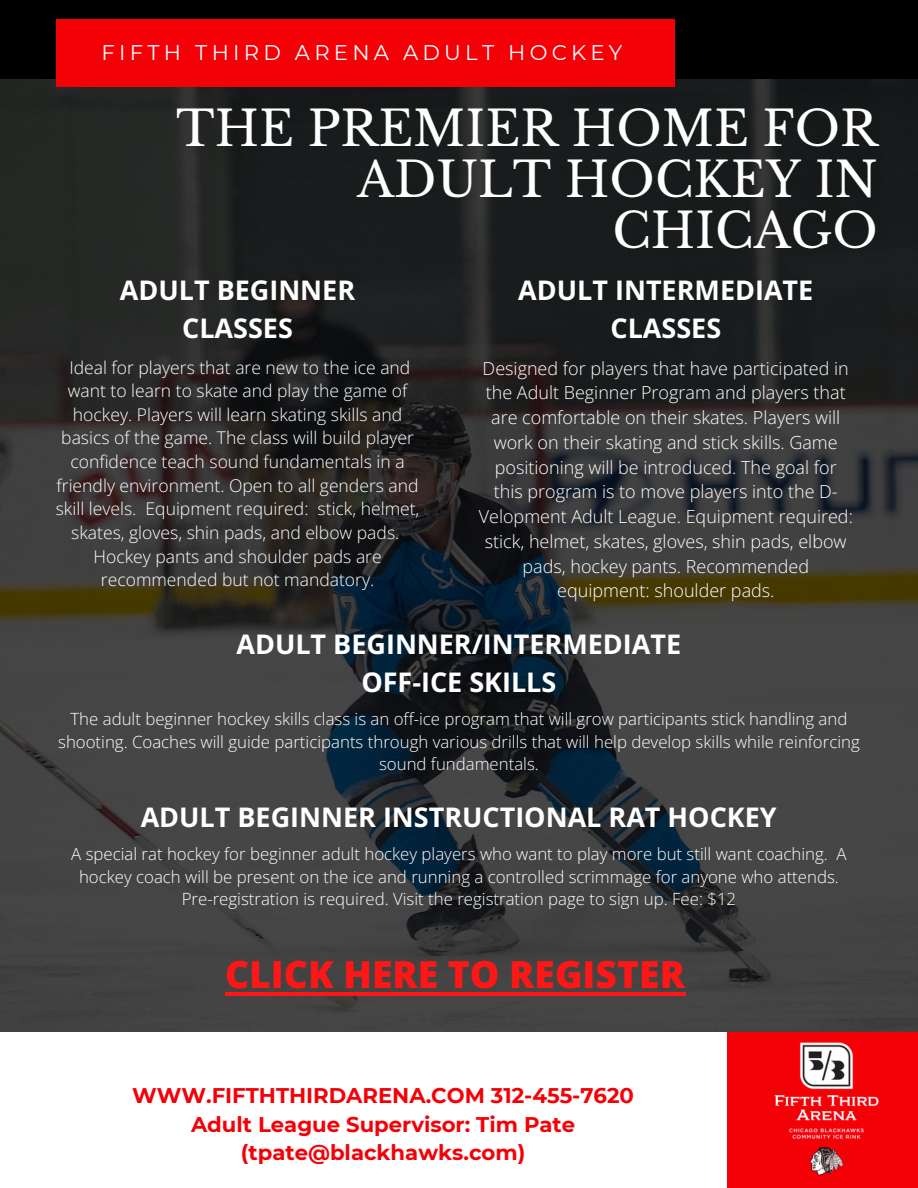
<style>
.page{position:relative;width:918px;height:1188px;background:#000}
.page>*{position:absolute;margin:0;border:0;box-sizing:border-box;transform-origin:0 0}
.t1{font:48px/50.7px "Libre Baskerville";color:#fff;text-align:right}
.t2{font:800 37.35px "Open Sans";color:#ff1616}
.t3{font:700 27px/37.2px "Open Sans";color:#fff;text-align:center}
.t4{font:700 21.15px/28.2px "Montserrat";color:#f40007;text-align:center}
.t5{font:21.15px "Montserrat";letter-spacing:.2em;color:#fff}
.t6{font:300 18px/24.8px "Open Sans";color:#fff;text-align:center}
.t7{font:300 17.55px/23.7px "Open Sans";color:#fff;text-align:center}
.t8{font:300 16.8px/22.5px "Open Sans";color:#fff;text-align:center}
</style>
<div class="page">
<img style="left:0;top:80px;width:918px;height:945px">
<div style="left:56px;top:19px;width:619px;height:68px;background:#f40007"></div>
<div style="left:0;top:1025px;width:918px;height:163px;background:#fff"></div>
<div style="left:727px;top:1030px;width:191px;height:158px;background:#f40007"></div>
<img style="left:775px;top:1043px;width:103px;height:132px">
<hr style="left:225px;top:992px;width:460px;height:3px;background:#ff1616">
<p class="t5" style="left:102px;top:40px;width:522px">FIFTH THIRD ARENA ADULT HOCKEY</p>
<p class="t1" style="left:176px;top:104px;width:703px">THE PREMIER HOME FOR<br>ADULT HOCKEY IN<br>CHICAGO</p>
<p class="t3" style="left:120px;top:271px;width:237px">ADULT BEGINNER<br>CLASSES</p>
<p class="t3" style="left:518px;top:271px;width:297px">ADULT INTERMEDIATE<br>CLASSES</p>
<p class="t7" style="left:56px;top:355px;width:365px">Ideal for players that are new to the ice and want to learn to skate and play the game of hockey. Players will learn skating skills and basics of the game. The class will build player confidence teach sound fundamentals in a friendly environment. Open to all genders and skill levels. Equipment required: stick, helmet, skates, gloves, shin pads, and elbow pads.<br>Hockey pants and shoulder pads are recommended but not mandatory.</p>
<p class="t6" style="left:483px;top:355px;width:368px">Designed for players that have participated in the Adult Beginner Program and players that are comfortable on their skates. Players will work on their skating and stick skills. Game positioning will be introduced. The goal for</p>
<p class="t6" style="left:479px;top:479px;width:376px">this program is to move players into the D-Velopment Adult League. Equipment required: stick, helmet, skates, gloves, shin pads, elbow pads, hockey pants. Recommended</p>
<p class="t6" style="left:557px;top:578px;width:219px">equipment: shoulder pads.</p>
<p class="t3" style="left:236px;top:625px;width:446px">ADULT BEGINNER/INTERMEDIATE<br>OFF-ICE SKILLS</p>
<p class="t8" style="left:58px;top:707px;width:803px">The adult beginner hockey skills class is an off-ice program that will grow participants stick handling and shooting. Coaches will guide participants through various drills that will help develop skills while reinforcing sound fundamentals.</p>
<p class="t3" style="left:141px;top:798px;width:638px">ADULT BEGINNER INSTRUCTIONAL RAT HOCKEY</p>
<p class="t8" style="left:71px;top:842px;width:777px">A special rat hockey for beginner adult hockey players who want to play more but still want coaching. A hockey coach will be present on the ice and running a controlled scrimmage for anyone who attends.<br>Pre-registration is required. Visit the registration page to sign up. Fee: $12</p>
<p class="t2" style="left:225px;top:948px;width:461px">CLICK HERE TO REGISTER</p>
<p class="t4" style="left:132px;top:1082px;width:503px">WWW.FIFTHTHIRDARENA.COM 312-455-7620</p>
<p class="t4" style="left:191px;top:1110px;width:386px">Adult League Supervisor: Tim Pate (tpate@blackhawks.com)</p>
</div>
